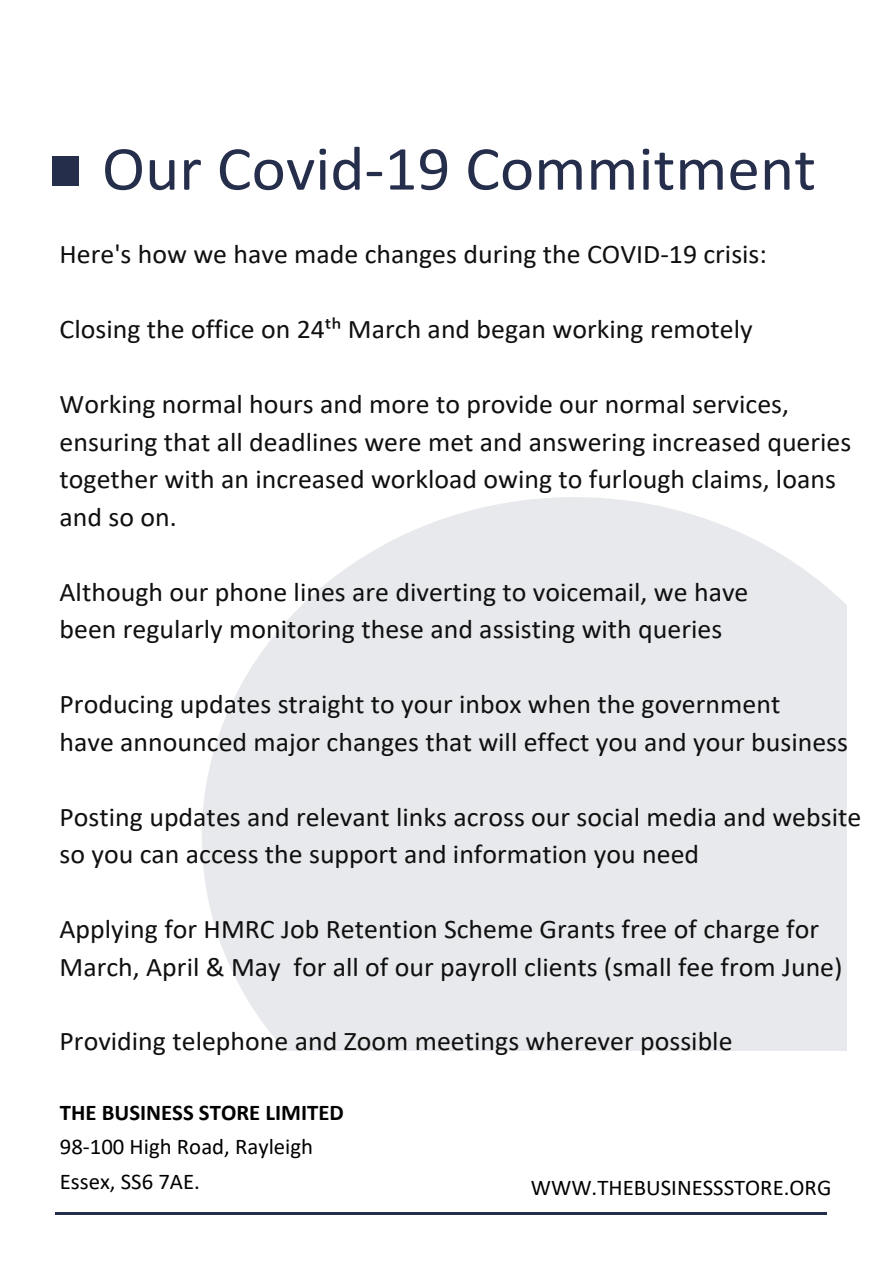
<style>
.page{position:relative;width:893px;height:1263px;background:#fff}
.page>*{position:absolute;margin:0;border:0;box-sizing:border-box;transform-origin:0 0}
.t1{font:63.15px "Calibri";color:#252e4b}
.t2{font:27px/37.5px "Calibri";color:#101010}
.t3{font:22.5px/34.3px "Calibri";color:#000}
.t4{font:700 22.5px "Calibri";color:#000}
</style>
<div class="page">
<hr style="left:55px;top:1212px;width:772px;height:2px;background:#252e4b">
<svg style="left:202px;top:497px;width:644px;height:553px;background:#eaebee"></svg>
<div style="left:52px;top:156px;width:27px;height:30px;background:#252e4b"></div>
<h1 class="t1" style="left:102px;top:142px;width:715px">Our Covid-19 Commitment</h1>
<p class="t2" style="left:60px;top:238px;width:709px">Here's how we have made changes during the COVID-19 crisis:</p>
<p class="t2" style="left:60px;top:313px;width:695px">Closing the office on 24th March and began working remotely</p>
<p class="t2" style="left:60px;top:388px;width:793px">Working normal hours and more to provide our normal services, ensuring that all deadlines were met and answering increased queries together with an increased workload owing to furlough claims, loans and so on.</p>
<p class="t2" style="left:60px;top:575px;width:690px">Although our phone lines are diverting to voicemail, we have been regularly monitoring these and assisting with queries</p>
<p class="t2" style="left:60px;top:688px;width:790px">Producing updates straight to your inbox when the government<br>have announced major changes that will effect you and your business</p>
<p class="t2" style="left:60px;top:800px;width:803px">Posting updates and relevant links across our social media and website so you can access the support and information you need</p>
<p class="t2" style="left:60px;top:912px;width:785px">Applying for HMRC Job Retention Scheme Grants free of charge for<br>March, April &amp; May for all of our payroll clients (small fee from June)</p>
<p class="t2" style="left:60px;top:1025px;width:674px">Providing telephone and Zoom meetings wherever possible</p>
<p class="t4" style="left:60px;top:1103px;width:286px">THE BUSINESS STORE LIMITED</p>
<p class="t3" style="left:60px;top:1131px;width:255px">98-100 High Road, Rayleigh<br>Essex, SS6 7AE.</p>
<p class="t3" style="left:531px;top:1172px;width:302px">WWW.THEBUSINESSSTORE.ORG</p>
</div>
